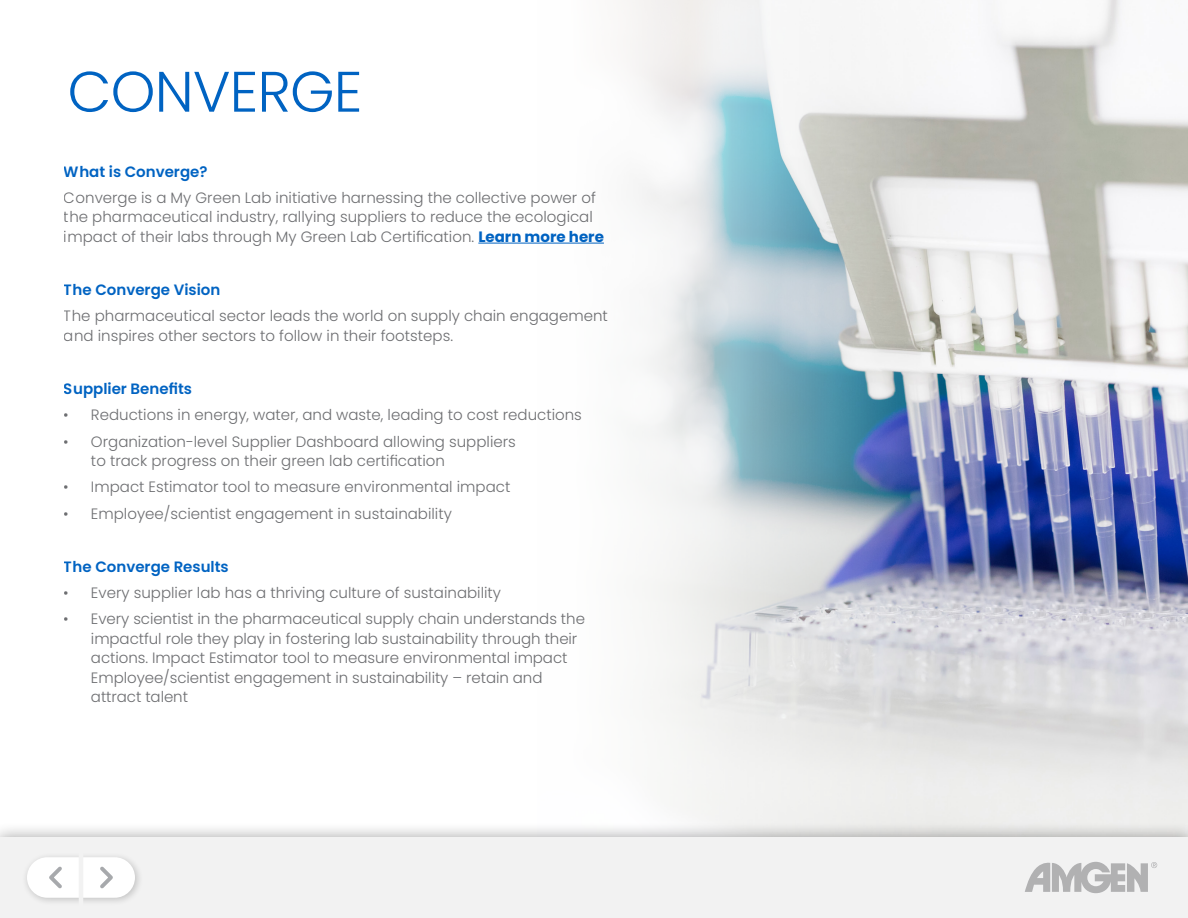
<style>
.page{position:relative;width:1188px;height:918px;background:#fff}
.page>*{position:absolute;margin:0;border:0;box-sizing:border-box;transform-origin:0 0}
.t1{font:300 57px "Poppins";letter-spacing:-.015em;color:#0063c2}
.t2{font:300 15px/19.5px "Poppins";color:#6d6e71}
.t3{font:600 15px "Poppins";color:#0063c2}
.s1{font-weight:700;color:#0063c2}
</style>
<div class="page">
<img style="left:538px;top:0;width:650px;height:822px">
<hr style="left:478px;top:243px;width:126px;height:1px;background:#0063c2">
<div style="left:0;top:822px;width:1188px;height:96px;background:#000;opacity:.35"></div>
<div style="left:0;top:837px;width:1188px;height:81px;background:#f2f2f2"></div>
<div style="left:21px;top:851px;width:122px;height:56px;background:#000;opacity:.2"></div>
<div style="left:27px;top:857px;width:108px;height:41px;background:#fff;border-radius:20px"></div>
<svg style="left:49px;top:866px;width:13px;height:23px"></svg>
<svg style="left:100px;top:866px;width:13px;height:23px"></svg>
<hr style="left:79px;top:845px;width:4px;height:65px;background:#f2f2f2">
<svg style="left:1025px;top:862px;width:132px;height:31px"></svg>
<h1 class="t1" style="left:68px;top:59px;width:296px">CONVERGE</h1>
<p class="t3" style="left:64px;top:163px;width:145px">What is Converge?</p>
<p class="t2" style="left:64px;top:188px;width:541px">Converge is a My Green Lab initiative harnessing the collective power of the pharmaceutical industry, rallying suppliers to reduce the ecological impact of their labs through My Green Lab Certification. <span class="s1">Learn more here</span></p>
<p class="t3" style="left:64px;top:281px;width:158px">The Converge Vision</p>
<p class="t2" style="left:64px;top:307px;width:545px">The pharmaceutical sector leads the world on supply chain engagement and inspires other sectors to follow in their footsteps.</p>
<p class="t3" style="left:64px;top:380px;width:130px">Supplier Benefits</p>
<p class="t2" style="left:64px;top:406px;width:519px">• Reductions in energy, water, and waste, leading to cost reductions</p>
<p class="t2" style="left:91px;top:432px;width:426px;text-indent:-27px">• Organization-level Supplier Dashboard allowing suppliers to track progress on their green lab certification</p>
<p class="t2" style="left:64px;top:478px;width:448px">• Impact Estimator tool to measure environmental impact</p>
<p class="t2" style="left:64px;top:504px;width:389px">• Employee/scientist engagement in sustainability</p>
<p class="t3" style="left:64px;top:558px;width:166px">The Converge Results</p>
<p class="t2" style="left:64px;top:583px;width:439px">• Every supplier lab has a thriving culture of sustainability</p>
<p class="t2" style="left:91px;top:610px;width:496px;text-indent:-27px">• Every scientist in the pharmaceutical supply chain understands the impactful role they play in fostering lab sustainability through their actions. Impact Estimator tool to measure environmental impact Employee/scientist engagement in sustainability – retain and attract talent</p>
</div>
